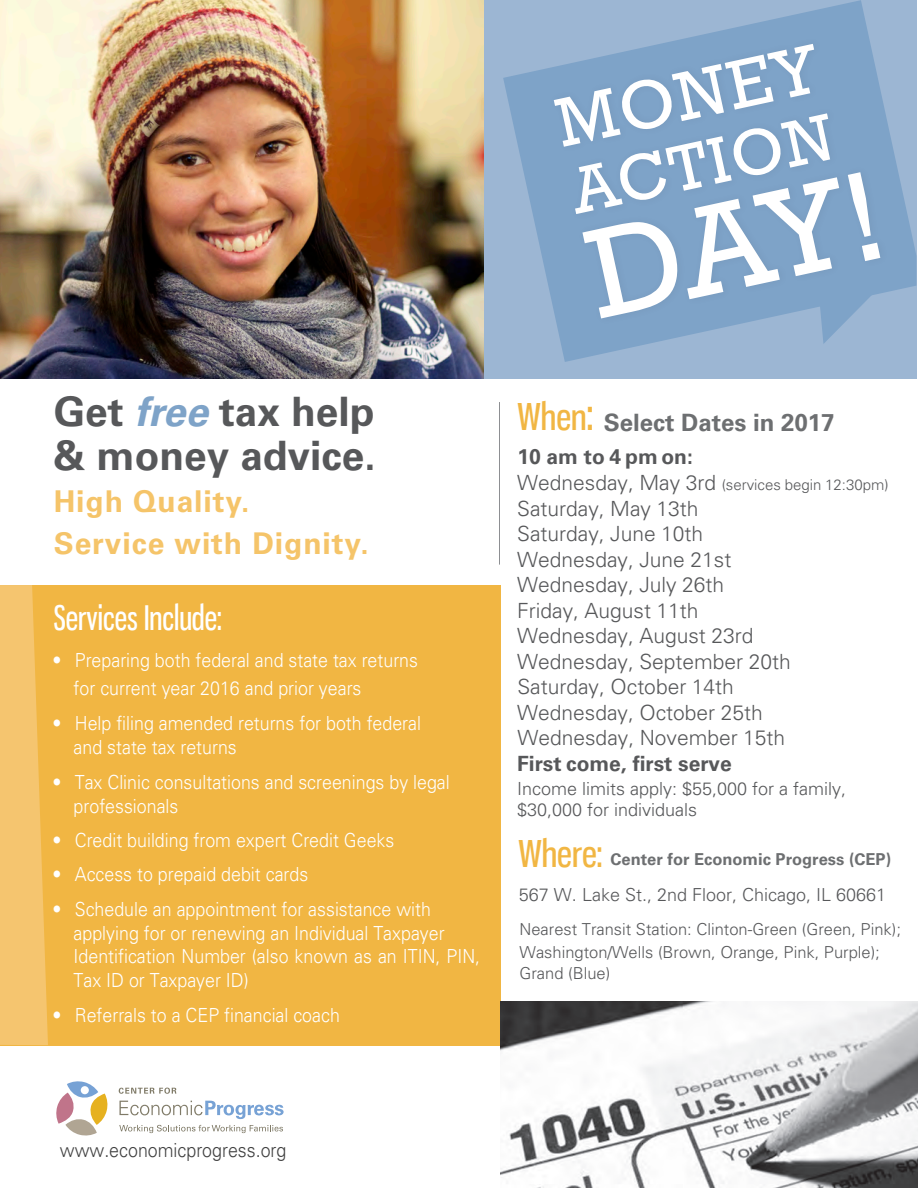
<style>
.page{position:relative;width:918px;height:1188px;background:#fff}
.page>*{position:absolute;margin:0;border:0;box-sizing:border-box;transform-origin:0 0}
.t1{font:700 40.5px "Univers";color:#57585a}
.t2{font:36px "Gnuolane Free";color:#f1b643}
.t3{font:33px "Gnuolane Free";color:#fff;scale:.91 1}
.t4{font:700 30px "Univers";letter-spacing:.03em;color:#f5c469}
.t5{font:700 24px "Univers LTW01 65";color:#6d6f71}
.t6{font:300 21px/25.5px "Univers LTW01 45";color:#57585a}
.t7{font:700 21px "Univers LTW0165";color:#57585a}
.t8{font:300 19.5px/23.4px "Univers LTW0145";color:#fff;scale:.91 1}
.t9{font:300 19.5px/23.4px "Univers LTW01 45";color:#fff;scale:.91 1}
.t10{font:300 19.5px "Univers LTW01 45";color:#404040;scale:.91 1}
.t11{font:300 18px/20.4px "Univers LTW01 45";color:#57585a}
.t12{font:300 16.5px/23px "Univers";color:#57585a}
.t13{font:700 16.5px "Univers LTW01 65";color:#6d6f71}
.t14{font:300 15px "Univers LTW01 45";color:#57585a}
.s1{font-style:italic;color:#7ea3c8}
.s2{font-family:"Univers";font-weight:400}
.s3{font-family:"Univers LTW01 45"}
.s4{font-family:"Univers LTW0145"}
.s5{font-size:42.45px}
.s6{font-family:"Univers LTW01 65"}
.s7{font-size:21px}
.s8{font-family:"Univers";font-weight:700}
.s9{font-family:"Univers"}
</style>
<div class="page">
<div style="left:483px;top:0;width:433px;height:378px;background:#9cb6d3"></div>
<svg style="left:503px;top:0;width:413px;height:362px"></svg>
<div style="left:0;top:585px;width:500px;height:460px;background:#f1b643"></div>
<svg style="left:119px;top:1125px;width:164px;height:8px"></svg>
<svg style="left:119px;top:1088px;width:57px;height:6px"></svg>
<svg style="left:120px;top:1101px;width:164px;height:18px"></svg>
<svg style="left:56px;top:1081px;width:52px;height:55px"></svg>
<div style="left:81px;top:1086px;width:8px;height:8px;background:#fff;border-radius:50%"></div>
<hr style="left:499px;top:402px;width:1px;height:163px;background:#7e8083">
<img style="left:500px;top:1002px;width:418px;height:186px">
<div style="left:575px;top:164px;width:313px;height:162px;background:#231f20;opacity:.07"></div>
<div style="left:546px;top:36px;width:276px;height:118px;background:#231f20;opacity:.07"></div>
<svg style="left:554px;top:44px;width:326px;height:300px;background:#99b5d2"></svg>
<svg style="left:0;top:585px;width:48px;height:460px"></svg>
<img style="left:0;top:0;width:484px;height:378px">
<p class="t1" style="left:54px;top:388px;width:322px">Get <span class="s1">free</span> tax help</p>
<p class="t1" style="left:54px;top:432px;width:323px">&amp; money advice.</p>
<p class="t4" style="left:54px;top:484px;width:197px">High Quality.</p>
<p class="t4" style="left:54px;top:526px;width:316px">Service with Dignity.</p>
<p class="t3" style="left:54px;top:598px;width:186px">Services Include:</p>
<p class="t8" style="left:74px;top:646px;width:380px;line-height:28px;text-indent:-20px"><span class="s2">•</span> Preparing both federal and state tax return<span class="s3">s </span>for current year 201<span class="s3">6</span> and prior years</p>
<p class="t8" style="left:74px;top:712px;width:383px;text-indent:-20px"><span class="s2">•</span> Help filing amended returns for both federal and state tax returns</p>
<p class="t9" style="left:74px;top:771px;width:415px;text-indent:-20px"><span class="s2">•</span> Tax Clinic consultations and screenings by legal professionals</p>
<p class="t8" style="left:54px;top:829px;width:376px"><span class="s2">•</span> Credit building from expert Credit Geek<span class="s3">s</span></p>
<p class="t8" style="left:54px;top:863px;width:281px"><span class="s2">•</span> Access to prepaid debit cards</p>
<p class="t8" style="left:74px;top:898px;width:448px;text-indent:-20px"><span class="s2">•</span> <span class="s3">Schedule an appointment for a</span>ssistance with applying for <span class="s3">or renewing</span> an Individual Taxpayer Identification Number (also known as an ITIN, PIN, Tax ID or Taxpayer ID)</p>
<p class="t9" style="left:54px;top:1003px;width:316px"><span class="s2">•</span> Referrals to a CEP <span class="s4">financial coach</span></p>
<p class="t2" style="left:518px;top:395px;width:77px">When<span class="s5">:</span></p>
<p class="t7" style="left:517px;top:445px;width:177px">10 am to 4 pm <span class="s6">on:</span></p>
<p class="t14" style="left:517px;top:476px;width:373px"><span class="s7">Wednesday, May 3rd</span> (services begin 12:30pm)</p>
<p class="t6" style="left:517px;top:495px;width:275px">Saturday, May 13th<br>Saturday, June 10th<br>Wednesday, June 21st<br>Wednesday, July 26th<br>Friday, August 11th<br>Wednesday, August 23rd<br>Wednesday, September 20th<br>Saturday, October 14th<br>Wednesday, October 25th<br>Wednesday, November 15th<br><span class="s8">First come, first serve</span></p>
<p class="t11" style="left:517px;top:779px;width:331px"><span class="s9">Income limits apply:</span> $55,000 for a family, $30,000 for individuals</p>
<p class="t2" style="left:518px;top:832px;width:86px">Where:</p>
<p class="t11" style="left:519px;top:884px;width:369px">567 W. Lake St., 2nd Floor, Chicago, IL 60661</p>
<p class="t12" style="left:520px;top:918px;width:383px">Nearest Transit Station: Clinton-Green (Green, Pink);<br>Washington/Wells (Brown, Orange, Pink, Purple);</p>
<p class="t12" style="left:520px;top:962px;width:92px">Grand (Blue)</p>
<p class="t5" style="left:604px;top:409px;width:232px">Select Dates in 2017</p>
<p class="t13" style="left:611px;top:849px;width:282px">Center for Economic Progress (CEP)</p>
<p class="t10" style="left:60px;top:1138px;width:250px">www.economicprogress.org</p>
</div>
